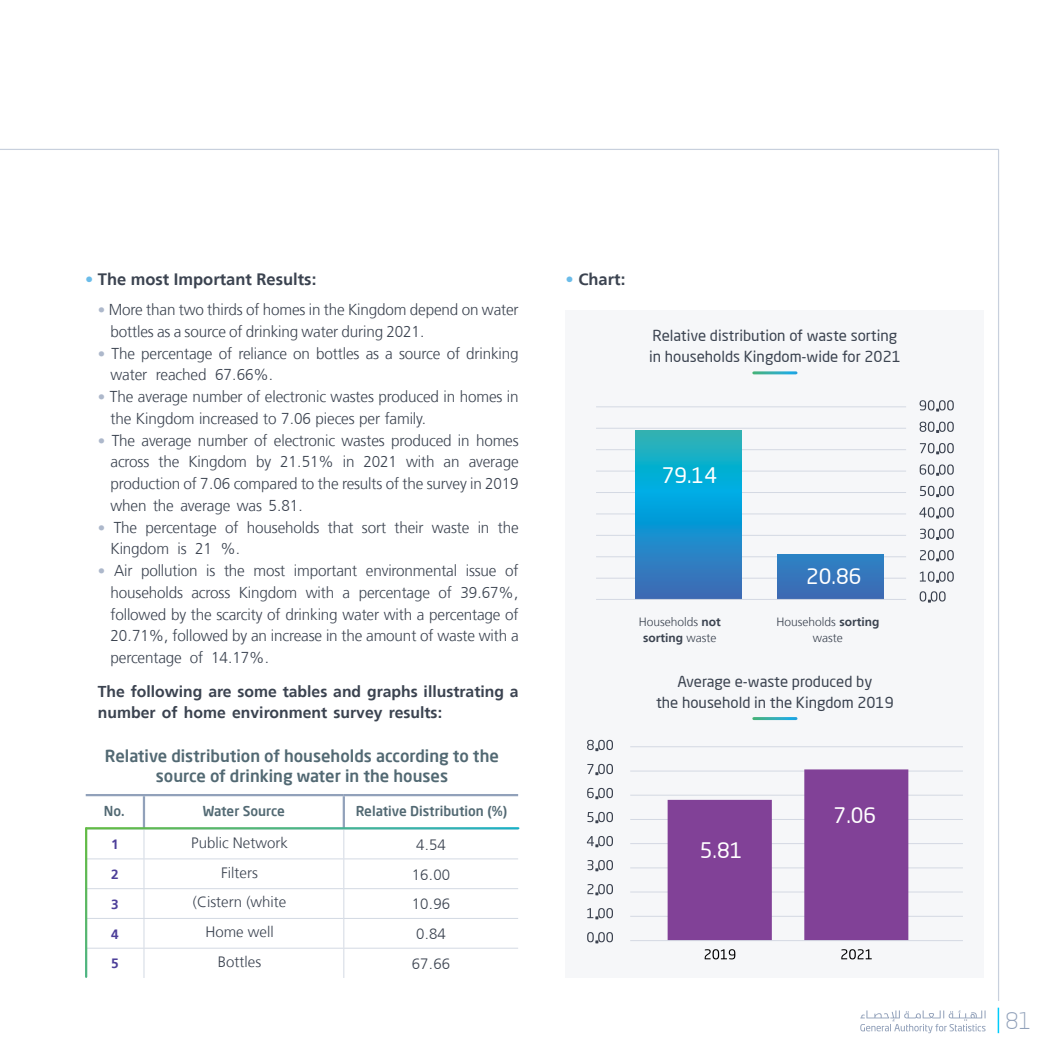
<style>
.page{position:relative;width:1063px;height:1063px;background:#fff}
.page>*{position:absolute;margin:0;border:0;box-sizing:border-box;transform-origin:0 0}
.t1{font:300 22.5px "Neo Sans Arabic";color:#91a1ba}
.t2{font:21px "Neo Sans Arabic";color:#fff}
.t3{font:500 16.5px/19.8px "Neo Sans Arabic";color:#526973;text-align:center}
.t4{font:700 16.5px "Frutiger LT Arabic 65";color:#3b4350}
.t5{font:300 15.75px/21.8px "Frutiger LT Arabic 45";letter-spacing:-.01em;color:#3b4350}
.t6{font:700 15.75px/21px "Frutiger LT Arabic 65";color:#3b4350}
.t7{font:15px/21px "Neo Sans Arabic";color:#3b4350}
.t8{font:300 15px "Frutiger LT Arabic 45";color:#3b4350}
.t9{font:500 13.5px "Neo Sans Arabic";color:#526973}
.t10{font:700 13.5px "Frutiger LT Arabic 65";color:#4d3f99}
.t11{font:300 12px/16.5px "Frutiger LT Arabic 45";color:#3b4350;text-align:center}
.t12{font:700 12px "Frutiger LT Arabic 65";color:#3b4350}
.s1{font-family:"Frutiger LT Arabic 45";font-weight:300;color:#6bbce9}
.s2{font-size:15px;color:#adb8cb}
.s3{font-family:"Frutiger LT Arabic 65";font-weight:700}
.s4{font-family:"Frutiger LT Arabic 45";font-weight:300}
</style>
<div class="page">
<svg style="left:860px;top:1010px;width:126px;height:23px"></svg>
<svg style="left:998px;top:1008px;width:1px;height:25px"></svg>
<svg style="left:86px;top:796px;width:432px;height:182px"></svg>
<hr style="left:86px;top:829px;width:58px;height:1px;background:#d3d9e3">
<hr style="left:144px;top:829px;width:200px;height:1px;background:#d3d9e3">
<hr style="left:344px;top:829px;width:174px;height:1px;background:#d3d9e3">
<hr style="left:86px;top:859px;width:58px;height:1px;background:#d3d9e3">
<hr style="left:144px;top:859px;width:200px;height:1px;background:#d3d9e3">
<hr style="left:344px;top:859px;width:174px;height:1px;background:#d3d9e3">
<hr style="left:86px;top:888px;width:58px;height:1px;background:#d3d9e3">
<hr style="left:144px;top:888px;width:200px;height:1px;background:#d3d9e3">
<hr style="left:344px;top:888px;width:174px;height:1px;background:#d3d9e3">
<hr style="left:86px;top:918px;width:58px;height:1px;background:#d3d9e3">
<hr style="left:144px;top:918px;width:200px;height:1px;background:#d3d9e3">
<hr style="left:344px;top:918px;width:174px;height:1px;background:#d3d9e3">
<hr style="left:86px;top:948px;width:58px;height:1px;background:#d3d9e3">
<hr style="left:144px;top:948px;width:200px;height:1px;background:#d3d9e3">
<svg style="left:144px;top:830px;width:1px;height:148px"></svg>
<hr style="left:344px;top:948px;width:174px;height:1px;background:#d3d9e3">
<svg style="left:343px;top:830px;width:1px;height:148px"></svg>
<hr style="left:86px;top:794px;width:58px;height:2px;background:#91a1ba">
<hr style="left:144px;top:794px;width:200px;height:2px;background:#91a1ba">
<hr style="left:143px;top:796px;width:2px;height:33px;background:#91a1ba">
<hr style="left:344px;top:794px;width:174px;height:2px;background:#91a1ba">
<hr style="left:343px;top:796px;width:2px;height:33px;background:#91a1ba">
<hr style="left:86px;top:827px;width:432px;height:2px;background:#fff">
<div style="left:566px;top:310px;width:418px;height:668px;background:#f6f7f9"></div>
<hr style="left:754px;top:371px;width:42px;height:3px;background:#fff">
<hr style="left:754px;top:717px;width:42px;height:3px;background:#fff">
<hr style="left:596px;top:406px;width:310px;height:1px;background:#d4d9e3">
<hr style="left:596px;top:428px;width:310px;height:1px;background:#d4d9e3">
<hr style="left:596px;top:449px;width:310px;height:1px;background:#d4d9e3">
<hr style="left:596px;top:471px;width:310px;height:1px;background:#d4d9e3">
<hr style="left:596px;top:492px;width:310px;height:1px;background:#d4d9e3">
<hr style="left:596px;top:513px;width:310px;height:1px;background:#d4d9e3">
<hr style="left:596px;top:535px;width:310px;height:1px;background:#d4d9e3">
<hr style="left:596px;top:556px;width:310px;height:1px;background:#d4d9e3">
<hr style="left:596px;top:578px;width:310px;height:1px;background:#d4d9e3">
<svg style="left:635px;top:430px;width:106px;height:169px;background:#1997ca"></svg>
<div style="left:778px;top:555px;width:106px;height:44px;background:linear-gradient(to right,#3575bb,#3575bb)"></div>
<hr style="left:596px;top:599px;width:310px;height:1px;background:#d4d9e3">
<svg style="left:920px;top:571px;width:34px;height:12px"></svg>
<svg style="left:920px;top:591px;width:26px;height:12px"></svg>
<svg style="left:920px;top:550px;width:34px;height:11px"></svg>
<svg style="left:920px;top:529px;width:34px;height:11px"></svg>
<svg style="left:919px;top:507px;width:35px;height:12px"></svg>
<svg style="left:920px;top:486px;width:34px;height:11px"></svg>
<svg style="left:920px;top:464px;width:34px;height:12px"></svg>
<svg style="left:920px;top:443px;width:34px;height:11px"></svg>
<svg style="left:920px;top:422px;width:34px;height:11px"></svg>
<svg style="left:920px;top:400px;width:34px;height:12px"></svg>
<hr style="left:630px;top:746px;width:333px;height:1px;background:#d4d9e3">
<hr style="left:630px;top:771px;width:333px;height:1px;background:#d4d9e3">
<hr style="left:630px;top:795px;width:333px;height:1px;background:#d4d9e3">
<hr style="left:630px;top:819px;width:333px;height:1px;background:#d4d9e3">
<hr style="left:630px;top:843px;width:333px;height:1px;background:#d4d9e3">
<hr style="left:630px;top:867px;width:333px;height:1px;background:#d4d9e3">
<hr style="left:630px;top:892px;width:333px;height:1px;background:#d4d9e3">
<hr style="left:630px;top:916px;width:333px;height:1px;background:#d4d9e3">
<svg style="left:668px;top:769px;width:240px;height:171px"></svg>
<hr style="left:630px;top:940px;width:333px;height:1px;background:#d4d9e3">
<svg style="left:587px;top:932px;width:26px;height:11px"></svg>
<svg style="left:587px;top:908px;width:26px;height:11px"></svg>
<svg style="left:587px;top:884px;width:26px;height:11px"></svg>
<svg style="left:588px;top:860px;width:25px;height:11px"></svg>
<svg style="left:587px;top:836px;width:26px;height:11px"></svg>
<svg style="left:587px;top:812px;width:26px;height:11px"></svg>
<svg style="left:587px;top:788px;width:26px;height:11px"></svg>
<svg style="left:587px;top:764px;width:26px;height:11px"></svg>
<svg style="left:587px;top:740px;width:26px;height:11px"></svg>
<svg style="left:841px;top:949px;width:31px;height:10px"></svg>
<svg style="left:705px;top:949px;width:30px;height:10px"></svg>
<hr style="left:85px;top:828px;width:2px;height:149px;background:#fff">
<p class="t4" style="left:85px;top:266px;width:233px"><span class="s1">•</span> The most Important Results:</p>
<p class="t5" style="left:111px;top:299px;width:410px;text-indent:-13px"><span class="s2">•</span> More than two thirds of homes in the Kingdom depend on water bottles as a source of drinking water during 2021.</p>
<p class="t5" style="left:111px;top:342px;width:410px;text-indent:-13px"><span class="s2">•</span> The percentage of reliance on bottles as a source of drinking water reached 67.66%.</p>
<p class="t5" style="left:111px;top:386px;width:410px;text-indent:-13px"><span class="s2">•</span> The average number of electronic wastes produced in homes in the Kingdom increased to 7.06 pieces per family.</p>
<p class="t5" style="left:111px;top:429px;width:410px;text-align:justify;text-indent:-13px"><span class="s2">•</span> The average number of electronic wastes produced in homes across the Kingdom by 21.51% in 2021 with an average production of 7.06 compared to the results of the survey in 2019 when the average was 5.81.</p>
<p class="t5" style="left:111px;top:516px;width:410px;text-indent:-13px"><span class="s2">•</span> The percentage of households that sort their waste in the<br>Kingdom is 21 %.</p>
<p class="t5" style="left:111px;top:560px;width:410px;text-align:justify;text-indent:-13px"><span class="s2">•</span> Air pollution is the most important environmental issue of households across Kingdom with a percentage of 39.67%, followed by the scarcity of drinking water with a percentage of 20.71%, followed by an increase in the amount of waste with a percentage of 14.17%.</p>
<p class="t6" style="left:98px;top:681px;width:422px">The following are some tables and graphs illustrating a number of home environment survey results:</p>
<p class="t3" style="left:105px;top:746px;width:395px">Relative distribution of households according to the source of drinking water in the houses</p>
<p class="t9" style="left:104px;top:800px;width:22px">No.</p>
<p class="t9" style="left:203px;top:800px;width:84px">Water Source</p>
<p class="t9" style="left:356px;top:800px;width:153px">Relative Distribution (%)</p>
<p class="t10" style="left:111px;top:834px;width:9px">1</p>
<p class="t8" style="left:191px;top:831px;width:98px">Public Network</p>
<p class="t8" style="left:416px;top:833px;width:31px">4.54</p>
<p class="t10" style="left:111px;top:863px;width:9px">2</p>
<p class="t8" style="left:221px;top:861px;width:38px">Filters</p>
<p class="t8" style="left:412px;top:863px;width:40px">16.00</p>
<p class="t10" style="left:111px;top:893px;width:9px">3</p>
<p class="t8" style="left:193px;top:891px;width:95px">)Cistern (white</p>
<p class="t8" style="left:412px;top:892px;width:40px">10.96</p>
<p class="t10" style="left:111px;top:923px;width:9px">4</p>
<p class="t8" style="left:205px;top:920px;width:70px">Home well</p>
<p class="t8" style="left:416px;top:922px;width:31px">0.84</p>
<p class="t10" style="left:111px;top:953px;width:9px">5</p>
<p class="t8" style="left:218px;top:950px;width:45px">Bottles</p>
<p class="t8" style="left:412px;top:952px;width:40px">67.66</p>
<p class="t4" style="left:566px;top:266px;width:62px"><span class="s1">•</span> Chart:</p>
<p class="t7" style="left:649px;top:325px;width:253px">Relative distribution of waste sorting in households Kingdom-wide for 2021</p>
<h2 class="t2" style="left:662px;top:459px;width:57px">79.14</h2>
<p class="t11" style="left:639px;top:613px;width:84px">Households <span class="s3">not</span></p>
<p class="t12" style="left:643px;top:628px;width:75px">sorting <span class="s4">waste</span></p>
<h2 class="t2" style="left:806px;top:560px;width:57px">20.86</h2>
<p class="t11" style="left:777px;top:613px;width:104px">Households <span class="s3">sorting </span>waste</p>
<p class="t7" style="left:656px;top:671px;width:239px;text-align:center">Average e-waste produced by<br>the household in the Kingdom 2019</p>
<h2 class="t2" style="left:700px;top:834px;width:44px">5.81</h2>
<h2 class="t2" style="left:834px;top:799px;width:44px">7.06</h2>
<h1 class="t1" style="left:1006px;top:1004px;width:28px">81</h1>
</div>
